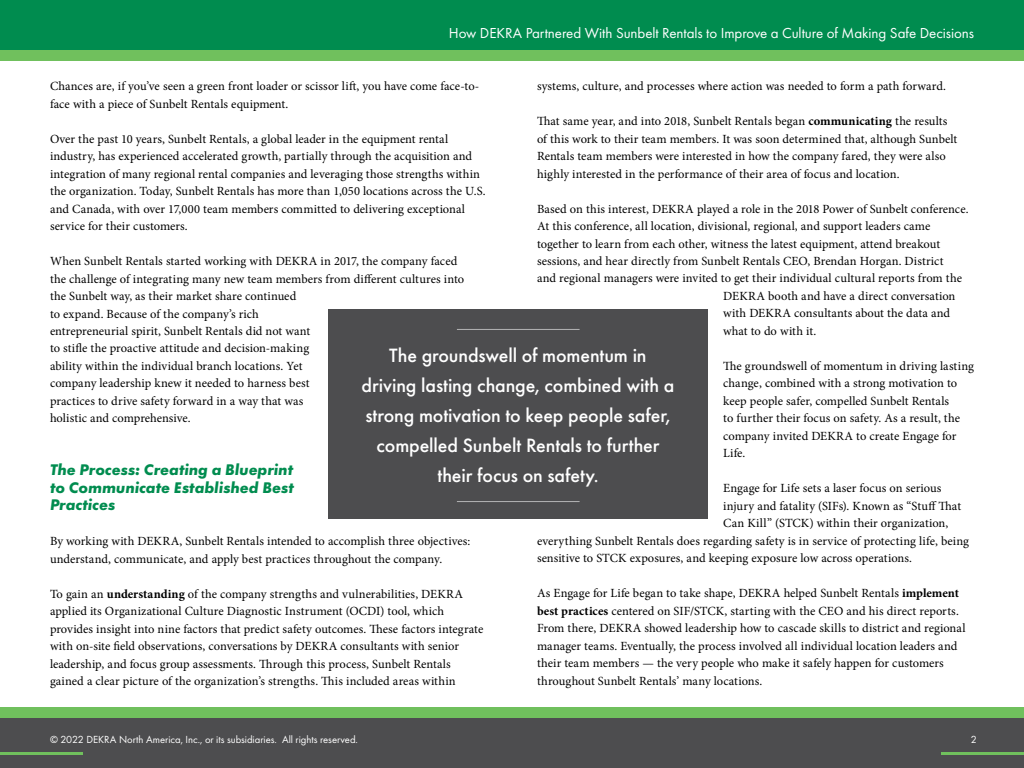
<style>
.page{position:relative;width:1024px;height:768px;background:#fff}
.page>*{position:absolute;margin:0;border:0;box-sizing:border-box;transform-origin:0 0}
.t1{font:500 20px/30px "Futura PT";letter-spacing:-.005em;color:#fff;text-align:center}
.t2{font:italic 700 16px/17.5px "Futura PT";color:#008c4f;text-align:justify}
.t3{font:15px "Futura PT";letter-spacing:-.005em;color:#fff}
.t4{font:12.5px/17.5px "Minion Pro";color:#000}
.t5{font:10.65px "Futura PT";letter-spacing:-.005em;color:#fff}
.s1{font-weight:700}
</style>
<div class="page">
<div style="left:0;top:718px;width:1024px;height:50px;background:#4d4d4f"></div>
<div style="left:0;top:707px;width:1024px;height:11px;background:#70c05d"></div>
<div style="left:0;top:0;width:1024px;height:50px;background:#008c4f"></div>
<div style="left:0;top:50px;width:1024px;height:11px;background:#70c05d"></div>
<hr style="left:0;top:752px;width:83px;height:3px;background:#70c05d">
<hr style="left:941px;top:752px;width:83px;height:3px;background:#70c05d">
<div style="left:328px;top:309px;width:380px;height:210px;background:#4d4d4f"></div>
<hr style="left:457px;top:501px;width:123px;height:1px;background:#fff">
<hr style="left:457px;top:329px;width:123px;height:1px;background:#fff">
<p class="t3" style="left:449px;top:24px;width:527px">How DEKRA Partnered With Sunbelt Rentals to Improve a Culture of Making Safe Decisions</p>
<p class="t4" style="left:50px;top:77px;width:431px">Chances are, if you’ve seen a green front loader or scissor lift, you have come face-to&shy;face with a piece of Sunbelt Rentals equipment.</p>
<p class="t4" style="left:50px;top:130px;width:437px">Over the past 10 years, Sunbelt Rentals, a global leader in the equipment rental industry, has experienced accelerated growth, partially through the acquisition and integration of many regional rental companies and leveraging those strengths within the organization. Today, Sunbelt Rentals has more than 1,050 locations across the U.S. and Canada, with over 17,000 team members committed to delivering exceptional service for their customers.</p>
<p class="t4" style="left:50px;top:252px;width:416px">When Sunbelt Rentals started working with DEKRA in 2017, the company faced the challenge of integrating many new team members from different cultures into the Sunbelt way, as their market share continued<br>to expand. Because of the company’s rich<br>entrepreneurial spirit, Sunbelt Rentals did not want<br>to stifle the proactive attitude and decision-making<br>ability within the individual branch locations. Yet<br>company leadership knew it needed to harness best<br>practices to drive safety forward in a way that was<br>holistic and comprehensive.</p>
<p class="t2" style="left:50px;top:461px;width:245px">The Process: Creating a Blueprint to Communicate Established Best Practices</p>
<p class="t4" style="left:50px;top:532px;width:422px">By working with DEKRA, Sunbelt Rentals intended to accomplish three objectives: understand, communicate, and apply best practices throughout the company.</p>
<p class="t4" style="left:50px;top:585px;width:435px">To gain an <span class="s1">understanding</span> of the company strengths and vulnerabilities, DEKRA applied its Organizational Culture Diagnostic Instrument (OCDI) tool, which provides insight into nine factors that predict safety outcomes. These factors integrate with on-site field observations, conversations by DEKRA consultants with senior leadership, and focus group assessments. Through this process, Sunbelt Rentals gained a clear picture of the organization’s strengths. This included areas within</p>
<p class="t4" style="left:537px;top:77px;width:411px">systems, culture, and processes where action was needed to form a path forward.</p>
<p class="t4" style="left:537px;top:112px;width:422px">That same year, and into 2018, Sunbelt Rentals began <span class="s1">communicating</span> the results of this work to their team members. It was soon determined that, although Sunbelt Rentals team members were interested in how the company fared, they were also highly interested in the performance of their area of focus and location.</p>
<p class="t4" style="left:537px;top:200px;width:433px">Based on this interest, DEKRA played a role in the 2018 Power of Sunbelt conference.</p>
<p class="t4" style="left:537px;top:217px;width:395px">At this conference, all location, divisional, regional, and support leaders came</p>
<p class="t4" style="left:537px;top:235px;width:405px">together to learn from each other, witness the latest equipment, attend breakout</p>
<p class="t4" style="left:537px;top:252px;width:408px">sessions, and hear directly from Sunbelt Rentals CEO, Brendan Horgan. District</p>
<p class="t4" style="left:537px;top:270px;width:427px">and regional managers were invited to get their individual cultural reports from the</p>
<p class="t4" style="left:723px;top:287px;width:234px">DEKRA booth and have a direct conversation</p>
<p class="t4" style="left:723px;top:305px;width:228px">with DEKRA consultants about the data and</p>
<p class="t4" style="left:723px;top:322px;width:95px">what to do with it.</p>
<p class="t4" style="left:723px;top:357px;width:252px">The groundswell of momentum in driving lasting change, combined with a strong motivation to keep people safer, compelled Sunbelt Rentals<br>to further their focus on safety. As a result, the company invited DEKRA to create Engage for Life.</p>
<p class="t4" style="left:723px;top:480px;width:220px">Engage for Life sets a laser focus on serious</p>
<p class="t4" style="left:723px;top:497px;width:239px">injury and fatality (SIFs). Known as “Stuff That</p>
<p class="t4" style="left:723px;top:515px;width:227px">Can Kill” (STCK) within their organization,</p>
<p class="t4" style="left:537px;top:532px;width:434px">everything Sunbelt Rentals does regarding safety is in service of protecting life, being</p>
<p class="t4" style="left:537px;top:550px;width:377px">sensitive to STCK exposures, and keeping exposure low across operations.</p>
<p class="t4" style="left:537px;top:585px;width:430px">As Engage for Life began to take shape, DEKRA helped Sunbelt Rentals <span class="s1">implement best practices</span> centered on SIF/STCK, starting with the CEO and his direct reports.<br>From there, DEKRA showed leadership how to cascade skills to district and regional manager teams. Eventually, the process involved all individual location leaders and their team members — the very people who make it safely happen for customers throughout Sunbelt Rentals’ many locations.</p>
<h1 class="t1" style="left:362px;top:340px;width:314px">The groundswell of momentum in driving lasting change, combined with a strong motivation to keep people safer, compelled Sunbelt Rentals to further their focus on safety.</h1>
<p class="t5" style="left:50px;top:734px;width:310px">© 2022 DEKRA North America, Inc., or its subsidiaries. All rights reserved.</p>
<p class="t5" style="left:971px;top:734px;width:8px">2</p>
</div>
